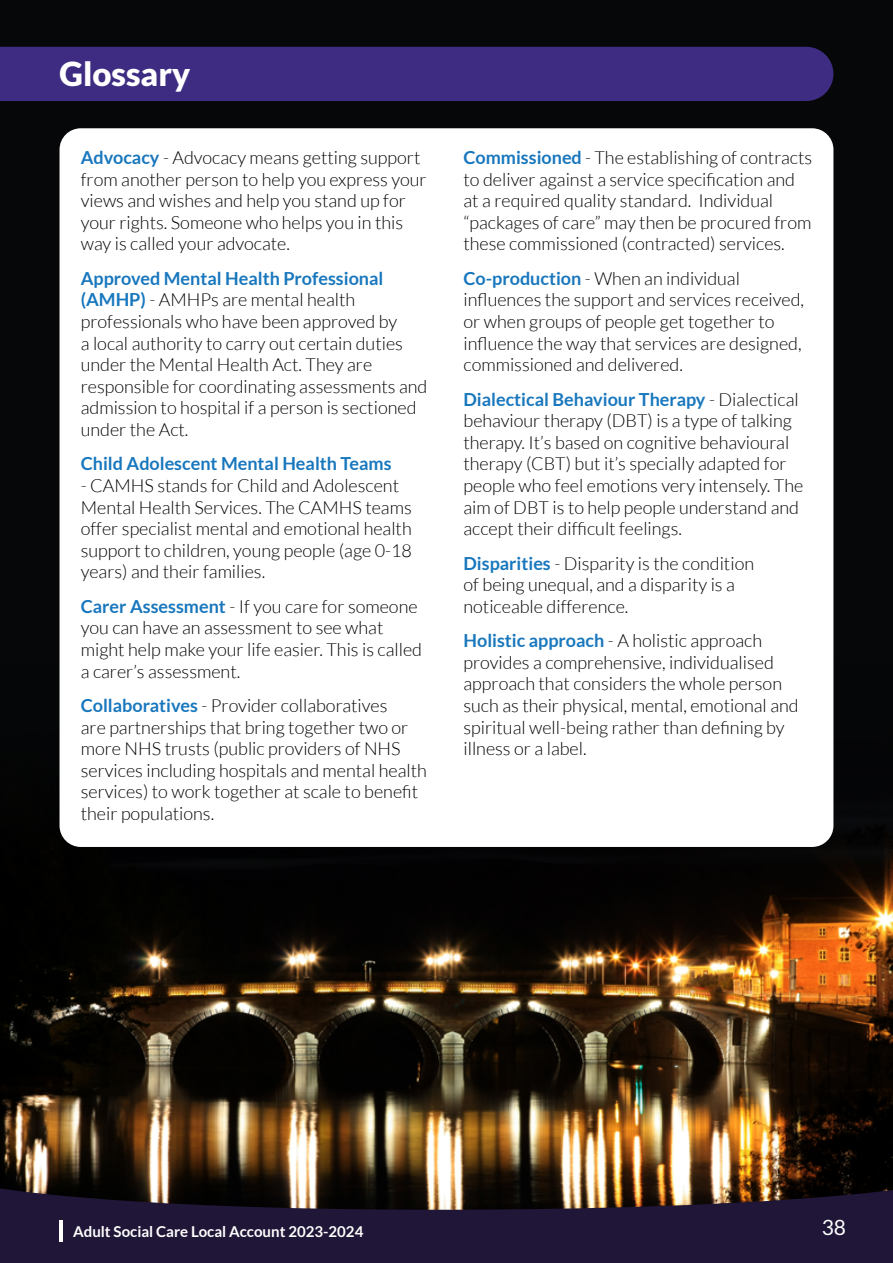
<style>
.page{position:relative;width:893px;height:1263px;background:#060708}
.page>*{position:absolute;margin:0;border:0;box-sizing:border-box;transform-origin:0 0}
.t1{font:900 33px "Lato";color:#fff}
.t2{font:21px "Lato";color:#fff}
.t3{font:300 18px/21.6px "Lato";color:#000}
.t4{font:700 18px "Lato";color:#1877bd}
.t5{font:700 15px "Lato";color:#fff}
.s1{font-weight:700;color:#1877bd}
</style>
<div class="page">
<img style="left:2px;top:663px;width:891px;height:523px">
<div style="left:0;top:47px;width:833px;height:54px;background:#3e2c82"></div>
<div style="left:60px;top:128px;width:773px;height:719px;background:#fff;border-radius:21px"></div>
<svg style="left:0;top:1186px;width:893px;height:77px;fill:#201738"></svg>
<hr style="left:60px;top:1221px;width:3px;height:21px;background:#fff">
<h1 class="t1" style="left:60px;top:55px;width:132px">Glossary</h1>
<p class="t3" style="left:81px;top:147px;width:347px"><span class="s1">Advocacy</span> - Advocacy means getting support from another person to help you express your views and wishes and help you stand up for your rights. Someone who helps you in this way is called your advocate.</p>
<h2 class="t4" style="left:81px;top:268px;width:304px">Approved Mental Health Professional</h2>
<p class="t3" style="left:81px;top:289px;width:348px"><span class="s1">(AMHP)</span> - AMHPs are mental health professionals who have been approved by<br>a local authority to carry out certain duties under the Mental Health Act. They are responsible for coordinating assessments and admission to hospital if a person is sectioned under the Act.</p>
<h2 class="t4" style="left:81px;top:453px;width:312px">Child Adolescent Mental Health Teams</h2>
<p class="t3" style="left:81px;top:475px;width:333px">- CAMHS stands for Child and Adolescent Mental Health Services. The CAMHS teams offer specialist mental and emotional health support to children, young people (age 0-18 years) and their families.</p>
<p class="t3" style="left:81px;top:596px;width:343px"><span class="s1">Carer Assessment</span> - If you care for someone you can have an assessment to see what might help make your life easier. This is called a carer’s assessment.</p>
<p class="t3" style="left:81px;top:695px;width:348px"><span class="s1">Collaboratives</span> - Provider collaboratives<br>are partnerships that bring together two or more NHS trusts (public providers of NHS services including hospitals and mental health services) to work together at scale to benefit their populations.</p>
<p class="t3" style="left:463px;top:147px;width:350px"><span class="s1">Commissioned</span> - The establishing of contracts to deliver against a service specification and at a required quality standard. Individual “packages of care” may then be procured from these commissioned (contracted) services.</p>
<p class="t3" style="left:463px;top:268px;width:342px"><span class="s1">Co-production</span> - When an individual influences the support and services received, or when groups of people get together to influence the way that services are designed, commissioned and delivered.</p>
<p class="t3" style="left:463px;top:388px;width:341px"><span class="s1">Dialectical Behaviour Therapy</span> - Dialectical behaviour therapy (DBT) is a type of talking therapy. It’s based on cognitive behavioural therapy (CBT) but it’s specially adapted for people who feel emotions very intensely. The aim of DBT is to help people understand and accept their difficult feelings.</p>
<p class="t3" style="left:463px;top:552px;width:292px"><span class="s1">Disparities</span> - Disparity is the condition of being unequal, and a disparity is a noticeable difference.</p>
<p class="t3" style="left:463px;top:630px;width:337px"><span class="s1">Holistic approach</span> - A holistic approach provides a comprehensive, individualised approach that considers the whole person such as their physical, mental, emotional and spiritual well-being rather than defining by illness or a label.</p>
<p class="t5" style="left:73px;top:1223px;width:292px">Adult Social Care Local Account 2023-2024</p>
<p class="t2" style="left:822px;top:1215px;width:26px">38</p>
</div>
